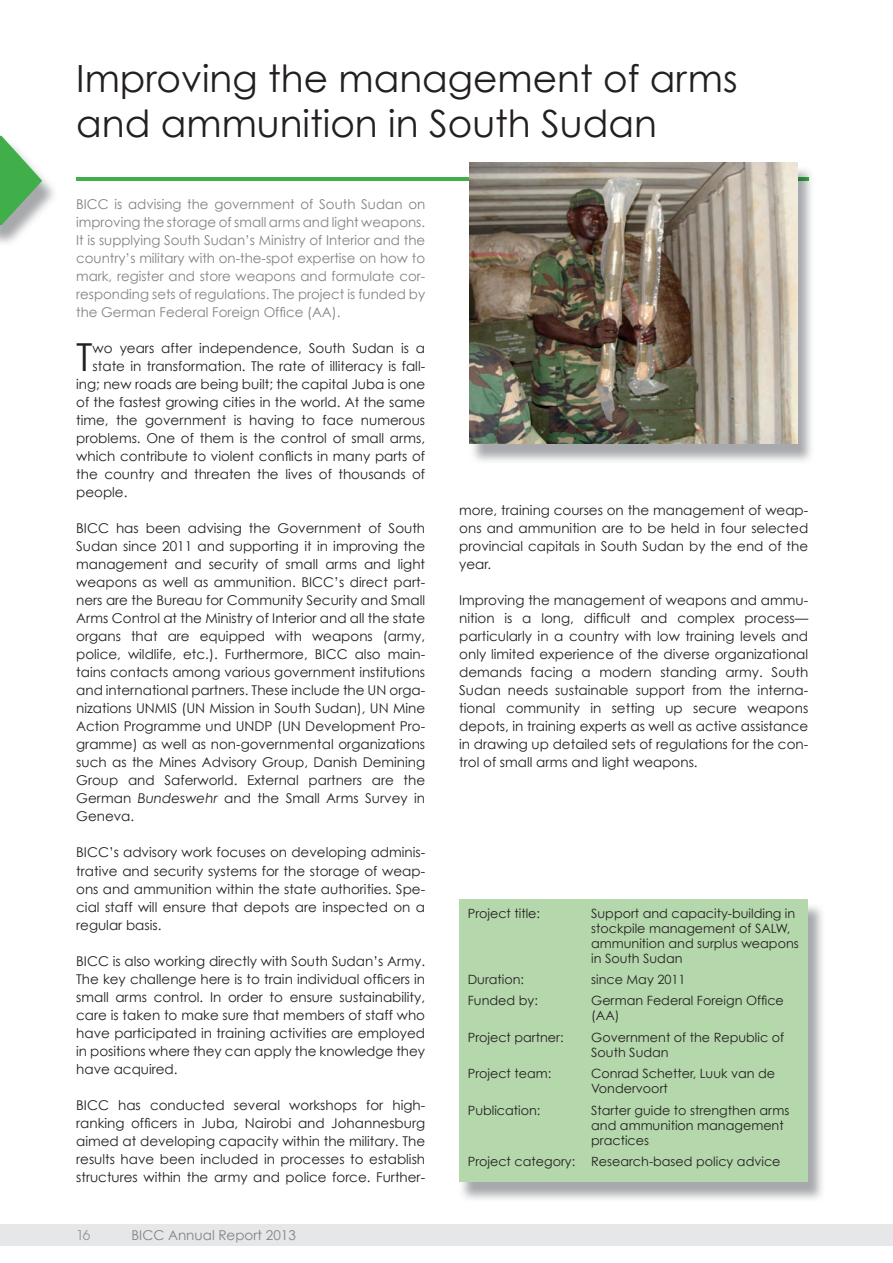
<style>
.page{position:relative;width:893px;height:1263px;background:#fff}
.page>*{position:absolute;margin:0;border:0;box-sizing:border-box;transform-origin:0 0}
.t1{font:38.55px "Century Gothic";color:#231f20}
.t2{font:37.5px/45px "Century Gothic";color:#231f20}
.t3{font:15px "Avant Garde Gothic Itc T";color:#939598}
.t4{font:13.5px/18px "Century Gothic";color:#231f20;text-align:justify}
.t5{font:13.5px/18px "Century Gothic";color:#808285;text-align:justify}
.t6{font:12.75px/15px "Century Gothic";color:#231f20}
.s1{font-style:italic}
</style>
<div class="page">
<div style="left:0;top:1224px;width:892px;height:21px;background:#e6e7e9"></div>
<img style="left:0;top:177px;width:54px;height:66px">
<svg style="left:0;top:136px;width:42px;height:89px"></svg>
<hr style="left:76px;top:177px;width:731px;height:3px;background:#40ae49">
<img style="left:459px;top:903px;width:363px;height:297px">
<div style="left:459px;top:899px;width:348px;height:282px;background:#b5d7ac"></div>
<img style="left:470px;top:166px;width:341px;height:295px">
<img style="left:797px;top:177px;width:10px;height:3px">
<img style="left:469px;top:162px;width:328px;height:281px">
<h2 class="t2" style="left:76px;top:55px;width:662px">Improving the management of arms and ammunition in South Sudan</h2>
<p class="t5" style="left:76px;top:195px;width:350px">BICC is advising the government of South Sudan on improving the storage of small arms and light weapons.<br>It is supplying South Sudan’s Ministry of Interior and the country’s military with on-the-spot expertise on how to mark, register and store weapons and formulate cor&shy;responding sets of regulations. The project is funded by the German Federal Foreign Office (AA).</p>
<h1 class="t1" style="left:76px;top:334px;width:18px">T</h1>
<p class="t4" style="left:93px;top:339px;width:334px">wo years after independence, South Sudan is a</p>
<p class="t4" style="left:93px;top:357px;width:334px">state in transformation. The rate of illiteracy is fall-</p>
<p class="t4" style="left:76px;top:375px;width:350px">ing; new roads are being built; the capital Juba is one</p>
<p class="t4" style="left:76px;top:393px;width:350px">of the fastest growing cities in the world. At the same</p>
<p class="t4" style="left:76px;top:411px;width:350px">time, the government is having to face numerous</p>
<p class="t4" style="left:76px;top:429px;width:350px">problems. One of them is the control of small arms,</p>
<p class="t4" style="left:76px;top:447px;width:350px">which contribute to violent conflicts in many parts of</p>
<p class="t4" style="left:76px;top:465px;width:350px">the country and threaten the lives of thousands of</p>
<p class="t4" style="left:76px;top:483px;width:53px">people.</p>
<p class="t4" style="left:76px;top:519px;width:350px">BICC has been advising the Government of South Sudan since 2011 and supporting it in improving the management and security of small arms and light weapons as well as ammunition. BICC’s direct part&shy;ners are the Bureau for Community Security and Small Arms Control at the Ministry of Interior and all the state organs that are equipped with weapons (army, police, wildlife, etc.). Furthermore, BICC also main&shy;tains contacts among various government institutions and international partners. These include the UN orga&shy;nizations UNMIS (UN Mission in South Sudan), UN Mine Action Programme und UNDP (UN Development Pro&shy;gramme) as well as non-governmental organizations such as the Mines Advisory Group, Danish Demining Group and Saferworld. External partners are the German <span class="s1">Bundeswehr</span> and the Small Arms Survey in Geneva.</p>
<p class="t4" style="left:76px;top:843px;width:350px">BICC’s advisory work focuses on developing adminis&shy;trative and security systems for the storage of weap&shy;ons and ammunition within the state authorities. Spe&shy;cial staff will ensure that depots are inspected on a regular basis.</p>
<p class="t4" style="left:76px;top:951px;width:350px">BICC is also working directly with South Sudan’s Army.<br>The key challenge here is to train individual officers in small arms control. In order to ensure sustainability, care is taken to make sure that members of staff who have participated in training activities are employed in positions where they can apply the knowledge they have acquired.</p>
<p class="t4" style="left:76px;top:1095px;width:350px">BICC has conducted several workshops for high&shy;ranking officers in Juba, Nairobi and Johannesburg aimed at developing capacity within the military. The results have been included in processes to establish structures within the army and police force. Further-</p>
<p class="t3" style="left:76px;top:1225px;width:16px">16</p>
<p class="t5" style="left:131px;top:1225px;width:166px">BICC Annual Report 2013</p>
<p class="t4" style="left:459px;top:501px;width:350px">more, training courses on the management of weap&shy;ons and ammunition are to be held in four selected provincial capitals in South Sudan by the end of the year.</p>
<p class="t4" style="left:459px;top:591px;width:350px">Improving the management of weapons and ammu&shy;nition is a long, difficult and complex process— particularly in a country with low training levels and only limited experience of the diverse organizational demands facing a modern standing army. South Sudan needs sustainable support from the interna&shy;tional community in setting up secure weapons depots, in training experts as well as active assistance in drawing up detailed sets of regulations for the con&shy;trol of small arms and light weapons.</p>
<p class="t6" style="left:467px;top:905px;width:74px">Project title:</p>
<p class="t6" style="left:591px;top:905px;width:209px">Support and capacity-building in stockpile management of SALW, ammunition and surplus weapons in South Sudan</p>
<p class="t6" style="left:467px;top:971px;width:58px">Duration:</p>
<p class="t6" style="left:591px;top:971px;width:96px">since May 2011</p>
<p class="t6" style="left:467px;top:992px;width:72px">Funded by:</p>
<p class="t6" style="left:591px;top:992px;width:194px">German Federal Foreign Office (AA)</p>
<p class="t6" style="left:467px;top:1029px;width:97px">Project partner:</p>
<p class="t6" style="left:591px;top:1029px;width:194px">Government of the Republic of<br>South Sudan</p>
<p class="t6" style="left:467px;top:1065px;width:85px">Project team:</p>
<p class="t6" style="left:591px;top:1065px;width:185px">Conrad Schetter, Luuk van de<br>Vondervoort</p>
<p class="t6" style="left:467px;top:1102px;width:74px">Publication:</p>
<p class="t6" style="left:591px;top:1102px;width:200px">Starter guide to strengthen arms and ammunition management practices</p>
<p class="t6" style="left:467px;top:1153px;width:314px">Project category: Research-based policy advice</p>
</div>
